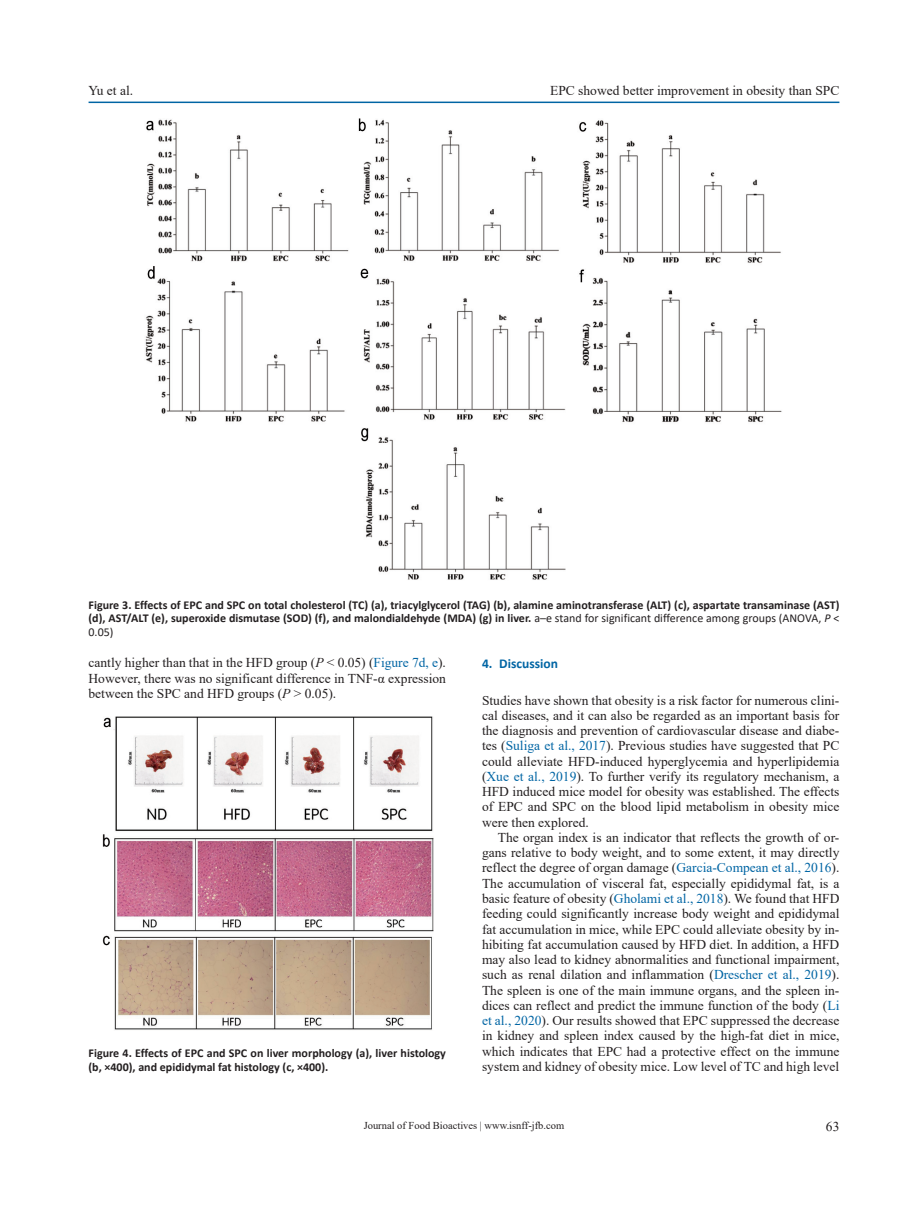
<style>
.page{position:relative;width:919px;height:1217px;background:#fff}
.page>*{position:absolute;margin:0;border:0;box-sizing:border-box;transform-origin:0 0}
.t1{font:13.5px/15.3px "Times New Roman";color:#231f20;text-align:justify}
.t2{font:700 13.5px "Calibri";color:#0065a4}
.t3{font:700 12px/13.5px "Calibri";color:#231f20;text-align:justify}
.t4{font:10.5px "Times New Roman";color:#231f20}
.s1{font-weight:400}
.s2{font-weight:400;font-style:italic}
.s3{font-style:italic}
.s4{color:#0065a4}
</style>
<div class="page">
<hr style="left:88px;top:101px;width:751px;height:2px;background:#0065a4">
<img style="left:145px;top:118px;width:637px;height:462px">
<img style="left:102px;top:716px;width:332px;height:313px">
<p class="t1" style="left:88px;top:82px;width:46px">Yu et al.</p>
<p class="t1" style="left:550px;top:82px;width:291px">EPC showed better improvement in obesity than SPC</p>
<p class="t3" style="left:88px;top:597px;width:752px">Figure 3. Effects of EPC and SPC on total cholesterol (TC) (a), triacylglycerol (TAG) (b), alamine aminotransferase (ALT) (c), aspartate transaminase (AST) (d), AST/ALT (e), superoxide dismutase (SOD) (f), and malondialdehyde (MDA) (g) in liver. <span class="s1">a–e stand for significant difference among groups (ANOVA,</span> <span class="s2">P</span> <span class="s1">&lt; 0.05)</span></p>
<p class="t1" style="left:88px;top:655px;width:359px">cantly higher than that in the HFD group (<span class="s3">P</span> &lt; 0.05) (<span class="s4">Figure 7d, e</span>).<br>However, there was no significant difference in TNF-α expression between the SPC and HFD groups (<span class="s3">P</span> &gt; 0.05).</p>
<p class="t2" style="left:482px;top:654px;width:77px">4. Discussion</p>
<p class="t1" style="left:482px;top:691px;width:359px">Studies have shown that obesity is a risk factor for numerous clini&shy;cal diseases, and it can also be regarded as an important basis for the diagnosis and prevention of cardiovascular disease and diabe&shy;tes (<span class="s4">Suliga et al., 2017</span>). Previous studies have suggested that PC could alleviate HFD-induced hyperglycemia and hyperlipidemia (<span class="s4">Xue et al., 2019</span>). To further verify its regulatory mechanism, a HFD induced mice model for obesity was established. The effects of EPC and SPC on the blood lipid metabolism in obesity mice were then explored.</p>
<p class="t1" style="left:482px;top:829px;width:359px;text-indent:16px">The organ index is an indicator that reflects the growth of or&shy;gans relative to body weight, and to some extent, it may directly reflect the degree of organ damage (<span class="s4">Garcia-Compean et al., 2016</span>).<br>The accumulation of visceral fat, especially epididymal fat, is a basic feature of obesity (<span class="s4">Gholami et al., 2018</span>). We found that HFD feeding could significantly increase body weight and epididymal fat accumulation in mice, while EPC could alleviate obesity by in&shy;hibiting fat accumulation caused by HFD diet. In addition, a HFD may also lead to kidney abnormalities and functional impairment, such as renal dilation and inflammation (<span class="s4">Drescher et al., 2019</span>).<br>The spleen is one of the main immune organs, and the spleen in&shy;dices can reflect and predict the immune function of the body (<span class="s4">Li et al., 2020</span>). Our results showed that EPC suppressed the decrease in kidney and spleen index caused by the high-fat diet in mice, which indicates that EPC had a protective effect on the immune system and kidney of obesity mice. Low level of TC and high level</p>
<p class="t3" style="left:88px;top:1045px;width:359px">Figure 4. Effects of EPC and SPC on liver morphology (a), liver histology (b, ×400), and epididymal fat histology (c, ×400).</p>
<p class="t4" style="left:363px;top:1117px;width:202px">Journal of Food Bioactives | www.isnff-jfb.com</p>
<p class="t1" style="left:825px;top:1118px;width:15px">63</p>
</div>
